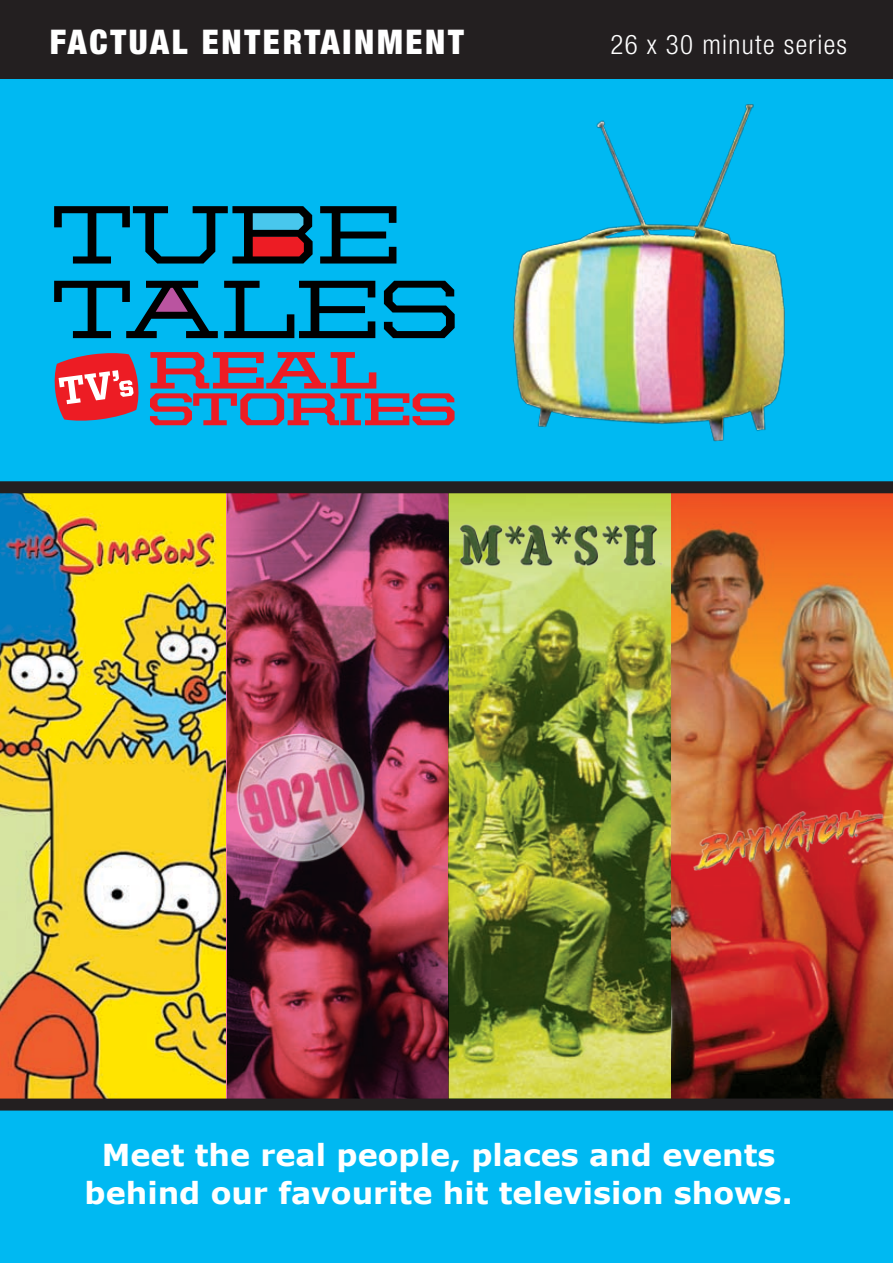
<style>
.page{position:relative;width:893px;height:1263px;background:#fff}
.page>*{position:absolute;margin:0;border:0;box-sizing:border-box;transform-origin:0 0}
.t1{font:900 condensed 34.05px "Helvetica Neue";letter-spacing:.08em;color:#fff}
.t2{font:700 30.3px/37.8px "Verdana";color:#fff;text-align:center}
.t3{font:300 condensed 27px "Helvetica Neue";letter-spacing:.05em;color:#fff}
</style>
<div class="page">
<div style="left:0;top:770px;width:893px;height:493px;background:#00b9f2"></div>
<div style="left:0;top:75px;width:893px;height:544px;background:#00b9f2"></div>
<div style="left:0;top:0;width:893px;height:79px;background:#231f20"></div>
<svg style="left:54px;top:353px;width:85px;height:68px;background:#cc5563"></svg>
<svg style="left:54px;top:206px;width:259px;height:57px"></svg>
<svg style="left:320px;top:206px;width:76px;height:57px"></svg>
<svg style="left:54px;top:281px;width:164px;height:57px"></svg>
<svg style="left:224px;top:281px;width:151px;height:57px"></svg>
<svg style="left:384px;top:281px;width:71px;height:57px"></svg>
<svg style="left:150px;top:352px;width:305px;height:73px"></svg>
<img style="left:513px;top:104px;width:272px;height:338px">
<img style="left:449px;top:493px;width:223px;height:605px">
<img style="left:672px;top:493px;width:221px;height:605px">
<img style="left:0;top:493px;width:225px;height:605px">
<img style="left:677px;top:782px;width:216px;height:102px">
<img style="left:227px;top:493px;width:222px;height:605px">
<img style="left:449px;top:520px;width:218px;height:49px">
<div style="left:0;top:481px;width:893px;height:12px;background:#231f20"></div>
<div style="left:0;top:1098px;width:893px;height:12px;background:#231f20"></div>
<img style="left:227px;top:723px;width:155px;height:147px">
<p class="t1" style="left:50px;top:21px;width:415px">FACTUAL ENTERTAINMENT</p>
<p class="t3" style="left:610px;top:29px;width:238px">26 x 30 minute series</p>
<p class="t2" style="left:85px;top:1135px;width:710px">Meet the real people, places and events behind our favourite hit television shows.</p>
</div>
